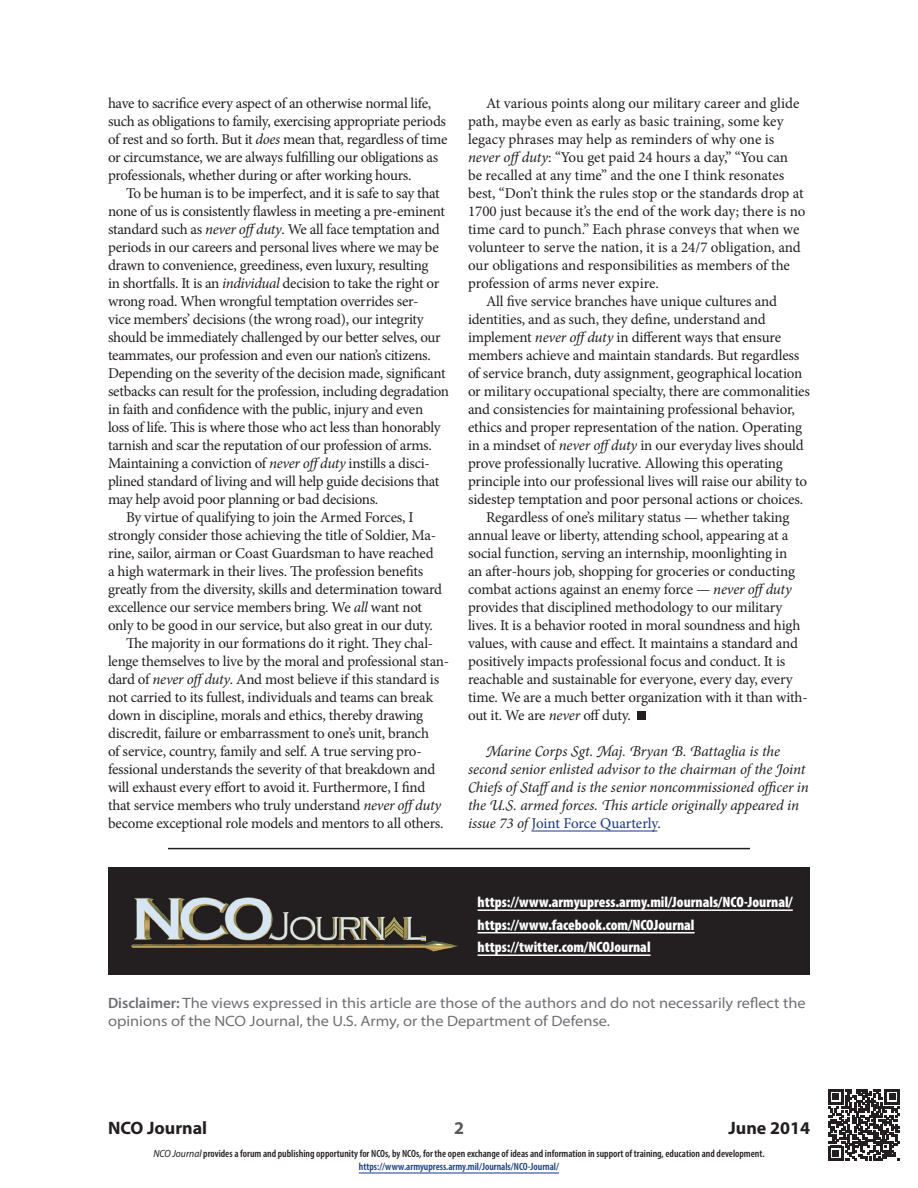
<style>
.page{position:relative;width:918px;height:1188px;background:#fff}
.page>*{position:absolute;margin:0;border:0;box-sizing:border-box;transform-origin:0 0}
.t1{font:700 18px "Myriad Pro";color:#231f20}
.t2{font:700 18px "Myriad Pro";color:#58595b}
.t3{font:15px/18px "Minion Pro";letter-spacing:-.015em;color:#231f20}
.t4{font:italic 15px/18px "Minion Pro";letter-spacing:-.01em;color:#231f20}
.t5{font:semi-expanded 15px/18px "Myriad Pro";color:#6d6e71}
.t6{font:900 condensed 15px/22.5px "Myriad Pro";color:#fff}
.t7{font:600 condensed 10.5px/13.5px "Myriad Pro";color:#231f20;text-align:center}
.s1{font-style:italic}
.s2{font-style:normal;color:#15397f}
.s3{font-style:normal}
.s4{font-weight:600;font-stretch:normal}
.s5{font-weight:400;font-style:italic;font-stretch:semi-condensed}
.s6{color:#15397f}
</style>
<div class="page">
<hr style="left:531px;top:831px;width:126px;height:1px;background:#15397f">
<div style="left:637px;top:711px;width:9px;height:9px;background:#231f20"></div>
<hr style="left:359px;top:1173px;width:200px;height:1px;background:#15397f">
<svg style="left:828px;top:1089px;width:72px;height:72px"></svg>
<hr style="left:168px;top:848px;width:582px;height:1px;background:#231f20">
<div style="left:108px;top:867px;width:702px;height:108px;background:#231f20"></div>
<hr style="left:478px;top:909px;width:315px;height:2px;background:#fff">
<hr style="left:478px;top:932px;width:217px;height:1px;background:#fff">
<hr style="left:478px;top:954px;width:173px;height:2px;background:#fff">
<img style="left:131px;top:897px;width:327px;height:55px">
<p class="t3" style="left:108px;top:94px;width:341px">have to sacrifice every aspect of an otherwise normal life, such as obligations to family, exercising appropriate periods of rest and so forth. But it <span class="s1">does</span> mean that, regardless of time or circumstance, we are always fulfilling our obligations as professionals, whether during or after working hours.</p>
<p class="t3" style="left:126px;top:184px;width:315px">To be human is to be imperfect, and it is safe to say that</p>
<p class="t3" style="left:108px;top:202px;width:338px">none of us is consistently flawless in meeting a pre-eminent</p>
<p class="t3" style="left:108px;top:220px;width:333px">standard such as <span class="s1">never offduty</span>. We all face temptation and</p>
<p class="t3" style="left:108px;top:238px;width:332px">periods in our careers and personal lives where we may be</p>
<p class="t3" style="left:108px;top:256px;width:322px">drawn to convenience, greediness, even luxury, resulting</p>
<p class="t3" style="left:108px;top:274px;width:333px">in shortfalls. It is an <span class="s1">individual</span> decision to take the right or</p>
<p class="t3" style="left:108px;top:292px;width:312px">wrong road. When wrongful temptation overrides ser-</p>
<p class="t3" style="left:108px;top:310px;width:317px">vice members’ decisions (the wrong road), our integrity</p>
<p class="t3" style="left:108px;top:328px;width:334px">should be immediately challenged by our better selves, our</p>
<p class="t3" style="left:108px;top:346px;width:324px">teammates, our profession and even our nation’s citizens.</p>
<p class="t3" style="left:108px;top:364px;width:339px">Depending on the severity of the decision made, significant</p>
<p class="t3" style="left:108px;top:382px;width:343px">setbacks can result for the profession, including degradation</p>
<p class="t3" style="left:108px;top:400px;width:317px">in faith and confidence with the public, injury and even</p>
<p class="t3" style="left:108px;top:418px;width:334px">loss of life. This is where those who act less than honorably</p>
<p class="t3" style="left:108px;top:436px;width:325px">tarnish and scar the reputation of our profession of arms.</p>
<p class="t3" style="left:108px;top:454px;width:323px">Maintaining a conviction of <span class="s1">never offduty</span> instills a disci-</p>
<p class="t3" style="left:108px;top:472px;width:333px">plined standard of living and will help guide decisions that</p>
<p class="t3" style="left:108px;top:490px;width:272px">may help avoid poor planning or bad decisions.</p>
<p class="t3" style="left:126px;top:508px;width:289px">By virtue of qualifying to join the Armed Forces, I</p>
<p class="t3" style="left:108px;top:526px;width:330px">strongly consider those achieving the title of Soldier, Ma-</p>
<p class="t3" style="left:108px;top:544px;width:327px">rine, sailor, airman or Coast Guardsman to have reached</p>
<p class="t3" style="left:108px;top:562px;width:317px">a high watermark in their lives. The profession benefits</p>
<p class="t3" style="left:108px;top:580px;width:336px">greatly from the diversity, skills and determination toward</p>
<p class="t3" style="left:108px;top:598px;width:316px">excellence our service members bring. We <span class="s1">all</span> want not</p>
<p class="t3" style="left:108px;top:616px;width:326px">only to be good in our service, but also great in our duty.</p>
<p class="t3" style="left:126px;top:634px;width:309px">The majority in our formations do it right. They chal-</p>
<p class="t3" style="left:108px;top:652px;width:343px">lenge themselves to live by the moral and professional stan-</p>
<p class="t3" style="left:108px;top:670px;width:333px">dard of <span class="s1">never offduty</span>. And most believe if this standard is</p>
<p class="t3" style="left:108px;top:688px;width:327px">not carried to its fullest, individuals and teams can break</p>
<p class="t3" style="left:108px;top:706px;width:317px">down in discipline, morals and ethics, thereby drawing</p>
<p class="t3" style="left:108px;top:724px;width:323px">discredit, failure or embarrassment to one’s unit, branch</p>
<p class="t3" style="left:108px;top:742px;width:315px">of service, country, family and self. A true serving pro-</p>
<p class="t3" style="left:108px;top:760px;width:329px">fessional understands the severity of that breakdown and</p>
<p class="t3" style="left:108px;top:778px;width:319px">will exhaust every effort to avoid it. Furthermore, I find</p>
<p class="t3" style="left:108px;top:796px;width:335px">that service members who truly understand <span class="s1">never offduty</span></p>
<p class="t3" style="left:108px;top:814px;width:337px">become exceptional role models and mentors to all others.</p>
<p class="t3" style="left:486px;top:94px;width:315px">At various points along our military career and glide</p>
<p class="t3" style="left:468px;top:112px;width:317px">path, maybe even as early as basic training, some key</p>
<p class="t3" style="left:468px;top:130px;width:308px">legacy phrases may help as reminders of why one is</p>
<p class="t3" style="left:468px;top:148px;width:322px"><span class="s1">never offduty</span>: “You get paid 24 hours a day,” “You can</p>
<p class="t3" style="left:468px;top:166px;width:318px">be recalled at any time” and the one I think resonates</p>
<p class="t3" style="left:468px;top:184px;width:337px">best, “Don’t think the rules stop or the standards drop at</p>
<p class="t3" style="left:468px;top:202px;width:339px">1700 just because it’s the end of the work day; there is no</p>
<p class="t3" style="left:468px;top:220px;width:333px">time card to punch.” Each phrase conveys that when we</p>
<p class="t3" style="left:468px;top:238px;width:334px">volunteer to serve the nation, it is a 24/7 obligation, and</p>
<p class="t3" style="left:468px;top:256px;width:324px">our obligations and responsibilities as members of the</p>
<p class="t3" style="left:468px;top:274px;width:192px">profession of arms never expire.</p>
<p class="t3" style="left:486px;top:292px;width:293px">All five service branches have unique cultures and</p>
<p class="t3" style="left:468px;top:310px;width:299px">identities, and as such, they define, understand and</p>
<p class="t3" style="left:468px;top:328px;width:315px">implement <span class="s1">never offduty</span> in different ways that ensure</p>
<p class="t3" style="left:468px;top:346px;width:333px">members achieve and maintain standards. But regardless</p>
<p class="t3" style="left:468px;top:364px;width:336px">of service branch, duty assignment, geographical location</p>
<p class="t3" style="left:468px;top:382px;width:343px">or military occupational specialty, there are commonalities</p>
<p class="t3" style="left:468px;top:400px;width:328px">and consistencies for maintaining professional behavior,</p>
<p class="t3" style="left:468px;top:418px;width:336px">ethics and proper representation of the nation. Operating</p>
<p class="t3" style="left:468px;top:436px;width:337px">in a mindset of <span class="s1">never offduty</span> in our everyday lives should</p>
<p class="t3" style="left:468px;top:454px;width:316px">prove professionally lucrative. Allowing this operating</p>
<p class="t3" style="left:468px;top:472px;width:341px">principle into our professional lives will raise our ability to</p>
<p class="t3" style="left:468px;top:490px;width:337px">sidestep temptation and poor personal actions or choices.</p>
<p class="t3" style="left:486px;top:508px;width:305px">Regardless of one’s military status — whether taking</p>
<p class="t3" style="left:468px;top:526px;width:322px">annual leave or liberty, attending school, appearing at a</p>
<p class="t3" style="left:468px;top:544px;width:321px">social function, serving an internship, moonlighting in</p>
<p class="t3" style="left:468px;top:562px;width:329px">an after-hours job, shopping for groceries or conducting</p>
<p class="t3" style="left:468px;top:580px;width:325px">combat actions against an enemy force — <span class="s1">never offduty</span></p>
<p class="t3" style="left:468px;top:598px;width:316px">provides that disciplined methodology to our military</p>
<p class="t3" style="left:468px;top:616px;width:334px">lives. It is a behavior rooted in moral soundness and high</p>
<p class="t3" style="left:468px;top:634px;width:332px">values, with cause and effect. It maintains a standard and</p>
<p class="t3" style="left:468px;top:652px;width:319px">positively impacts professional focus and conduct. It is</p>
<p class="t3" style="left:468px;top:670px;width:326px">reachable and sustainable for everyone, every day, every</p>
<p class="t3" style="left:468px;top:688px;width:341px">time. We are a much better organization with it than with-</p>
<p class="t3" style="left:468px;top:706px;width:164px">out it. We are <span class="s1">never</span> off duty.</p>
<p class="t4" style="left:468px;top:742px;width:342px;text-indent:18px">Marine Corps Sgt. Maj. Bryan B. Battaglia is the second senior enlisted advisor to the chairman of the Joint Chiefs of Staffand is the senior noncommissioned officer in the U.S. armed forces. This article originally appeared in issue 73 of <span class="s2">Joint Force Quarterly</span><span class="s3">.</span></p>
<p class="t6" style="left:478px;top:891px;width:317px">https://www.armyupress.army.mil/Journals/NCO-Journal/ https://www.facebook.com/NCOJournal https://twitter.com/NCOJournal</p>
<p class="t5" style="left:108px;top:994px;width:699px"><span class="s4">Disclaimer:</span> The views expressed in this article are those of the authors and do not necessarily reflect the opinions of the NCO Journal, the U.S. Army, or the Department of Defense.</p>
<p class="t1" style="left:108px;top:1116px;width:101px">NCO Journal</p>
<p class="t2" style="left:454px;top:1116px;width:11px">2</p>
<p class="t1" style="left:728px;top:1116px;width:83px">June 2014</p>
<p class="t7" style="left:153px;top:1146px;width:613px"><span class="s5">NCO Journal</span> provides a forum and publishing opportunity for NCOs, by NCOs, for the open exchange of ideas and information in support of training, education and development. <span class="s6">https://www.armyupress.army.mil/Journals/NCO-Journal/</span></p>
</div>
